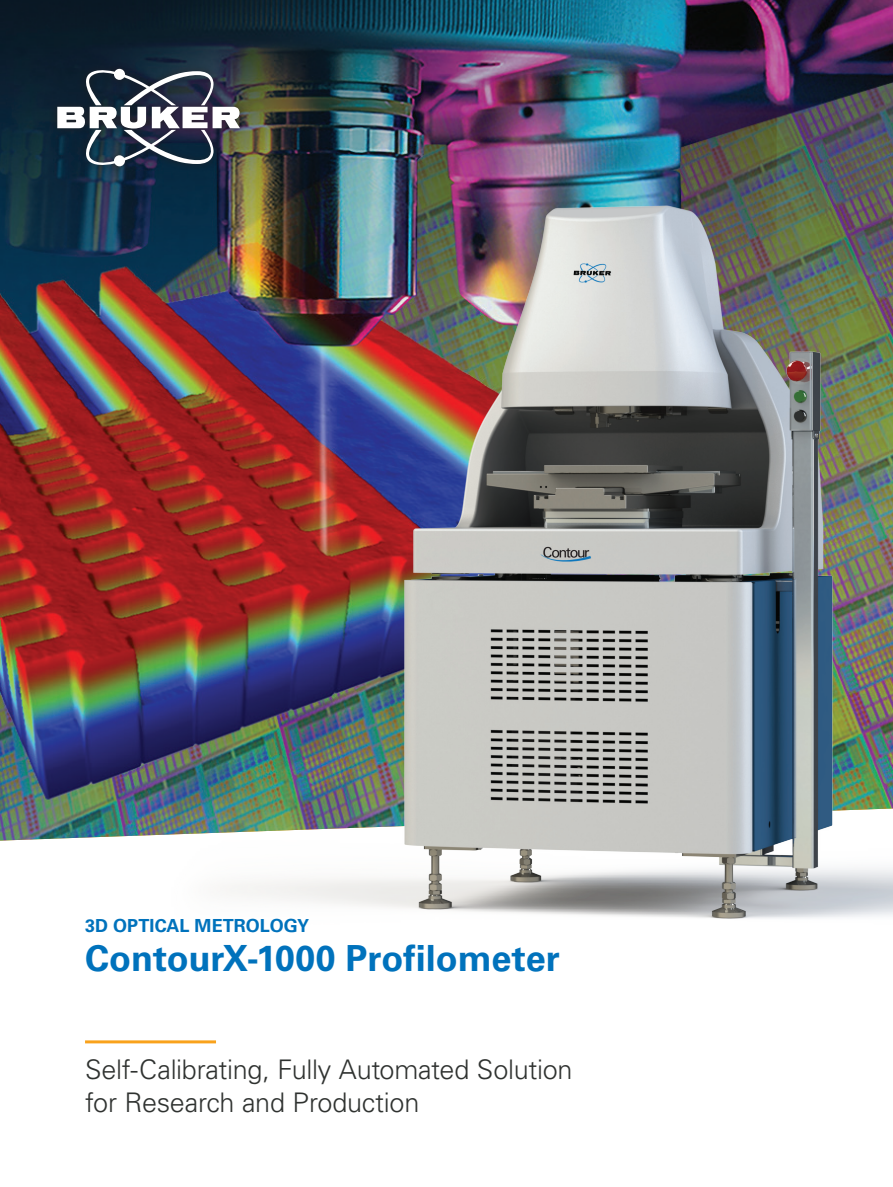
<style>
.page{position:relative;width:893px;height:1187px;background:#fff}
.page>*{position:absolute;margin:0;border:0;box-sizing:border-box;transform-origin:0 0}
.Top_headline{font:700 36px "Univers LT Std";color:#0072bc}
.Black_subhead_cover{font:300 27px/33px "Univers LT Std";letter-spacing:-.01em;color:#2f3230}
.Top_headline-2{font:700 18px "Univers LT Std";letter-spacing:.005em;color:#0072bc}
</style>
<div class="page">
<img style="left:0;top:7px;width:893px;height:912px">
<hr style="left:85px;top:1040px;width:131px;height:3px;background:#f9a21c">
<div style="left:50px;top:62px;width:197px;height:111px;background:#231f20;opacity:.75"></div>
<svg style="left:57px;top:69px;width:183px;height:97px"></svg>
<p class="Top_headline-2" style="left:85px;top:915px;width:226px">3D OPTICAL METROLOGY</p>
<p class="Top_headline" style="left:85px;top:937px;width:476px">ContourX-1000 Profilometer</p>
<p class="Black_subhead_cover" style="left:85px;top:1052px;width:489px">Self-Calibrating, Fully Automated Solution for Research and Production</p>
</div>
